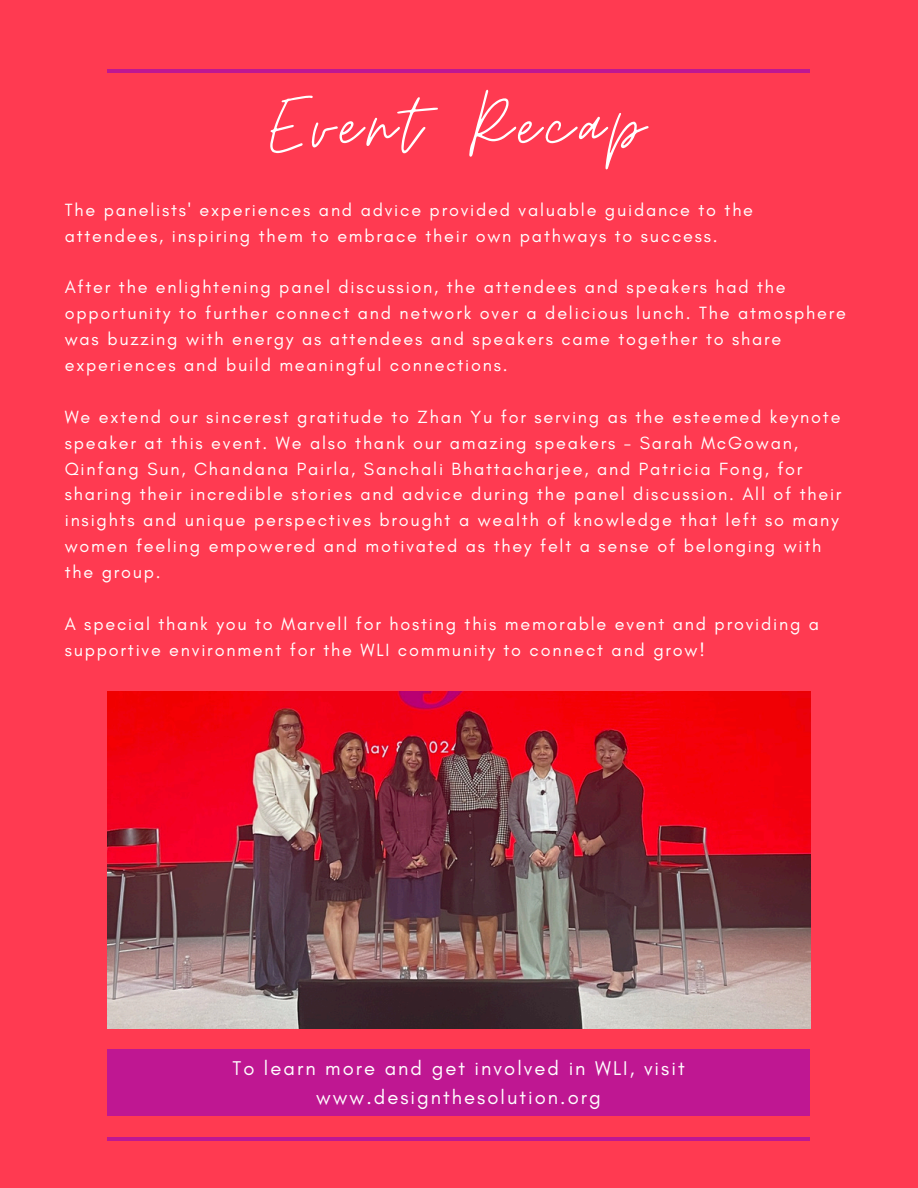
<style>
.page{position:relative;width:918px;height:1188px;background:#ff3a51}
.page>*{position:absolute;margin:0;border:0;box-sizing:border-box;transform-origin:0 0}
.t1{font:90px "Moon Time";letter-spacing:.08em;color:#fff}
.t2{font:20.25px/29.2px "Glacial Indifference";letter-spacing:.1em;color:#fff;text-align:center}
.t3{font:18px/25.8px "Glacial Indifference";letter-spacing:.1em;color:#fff}
</style>
<div class="page">
<hr style="left:107px;top:69px;width:703px;height:4px;background:#bf1792">
<hr style="left:107px;top:1137px;width:703px;height:4px;background:#bf1792">
<img style="left:108px;top:691px;width:703px;height:338px">
<div style="left:108px;top:1050px;width:702px;height:66px;background:#bf1792"></div>
<p class="t1" style="left:270px;top:70px;width:375px">Event Recap</p>
<h1 class="t3" style="left:65px;top:197px;width:690px">The panelists' experiences and advice provided valuable guidance to the attendees, inspiring them to embrace their own pathways to success.</h1>
<p class="t3" style="left:65px;top:274px;width:783px">After the enlightening panel discussion, the attendees and speakers had the opportunity to further connect and network over a delicious lunch. The atmosphere was buzzing with energy as attendees and speakers came together to share experiences and build meaningful connections.</p>
<p class="t3" style="left:65px;top:404px;width:778px">We extend our sincerest gratitude to Zhan Yu for serving as the esteemed keynote speaker at this event. We also thank our amazing speakers - Sarah McGowan, Qinfang Sun, Chandana Pairla, Sanchali Bhattacharjee, and Patricia Fong, for sharing their incredible stories and advice during the panel discussion. All of their insights and unique perspectives brought a wealth of knowledge that left so many women feeling empowered and motivated as they felt a sense of belonging with the group.</p>
<p class="t3" style="left:65px;top:611px;width:756px">A special thank you to Marvell for hosting this memorable event and providing a supportive environment for the WLI community to connect and grow!</p>
<p class="t2" style="left:232px;top:1053px;width:454px">To learn more and get involved in WLI, visit www.designthesolution.org</p>
</div>
